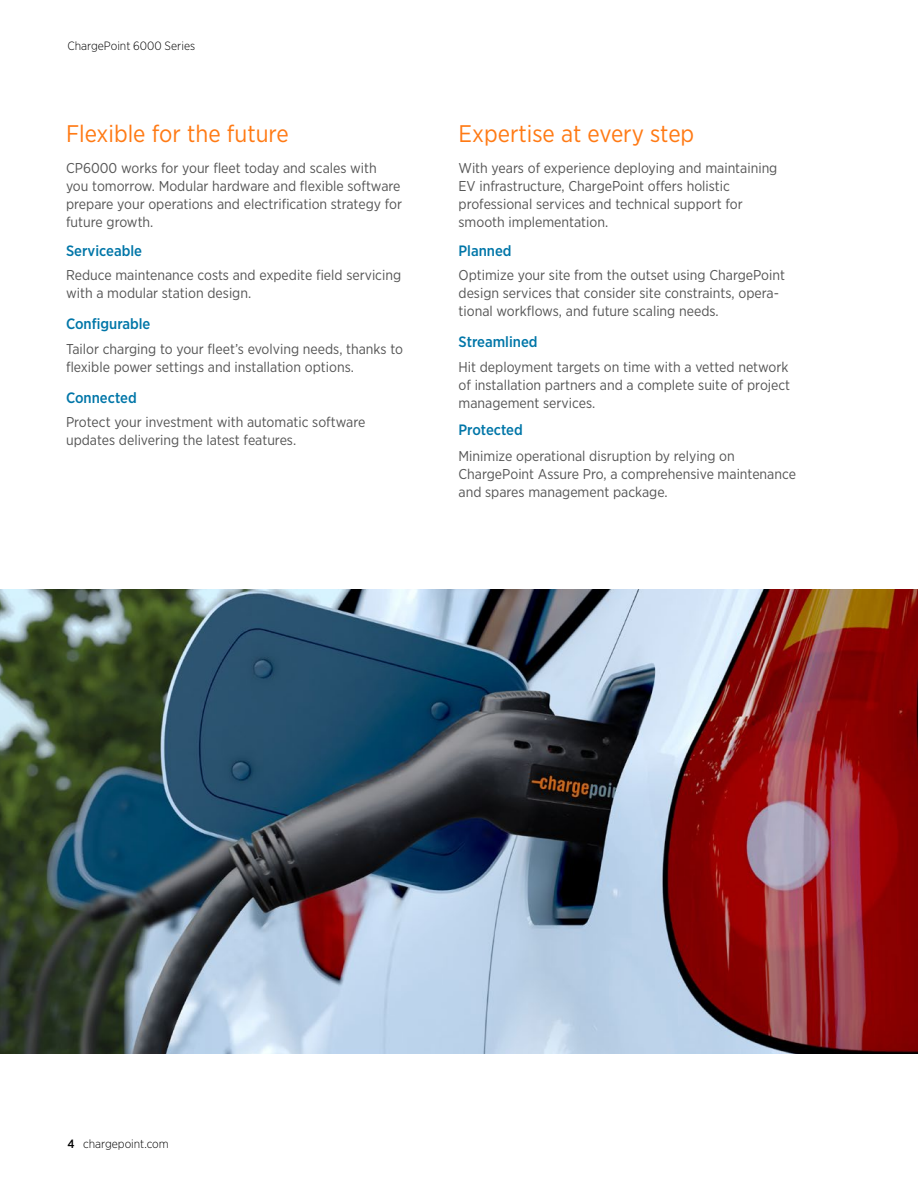
<style>
.page{position:relative;width:918px;height:1188px;background:#fff}
.page>*{position:absolute;margin:0;border:0;box-sizing:border-box;transform-origin:0 0}
.t1{font:24px "Gotham Narrow";color:#ff7a14}
.t2{font:500 15px "Gotham Narrow";color:#0076a8}
.t3{font:14.25px/18px "Gotham Narrow";color:#555}
.t4{font:300 12px "Gotham Narrow";color:#000}
.s1{font-weight:500}
</style>
<div class="page">
<img style="left:0;top:589px;width:918px;height:464px">
<p class="t4" style="left:68px;top:39px;width:129px">ChargePoint 6000 Series</p>
<h1 class="t1" style="left:66px;top:119px;width:224px">Flexible for the future</h1>
<p class="t3" style="left:66px;top:159px;width:338px">CP6000 works for your fleet today and scales with you tomorrow. Modular hardware and flexible software prepare your operations and electrification strategy for future growth.</p>
<p class="t2" style="left:66px;top:241px;width:78px">Serviceable</p>
<p class="t3" style="left:66px;top:266px;width:337px">Reduce maintenance costs and expedite field servicing with a modular station design.</p>
<p class="t2" style="left:66px;top:315px;width:86px">Configurable</p>
<p class="t3" style="left:66px;top:340px;width:339px">Tailor charging to your fleet’s evolving needs, thanks to flexible power settings and installation options.</p>
<p class="t2" style="left:66px;top:388px;width:72px">Connected</p>
<p class="t3" style="left:66px;top:413px;width:301px">Protect your investment with automatic software updates delivering the latest features.</p>
<h1 class="t1" style="left:459px;top:119px;width:237px">Expertise at every step</h1>
<p class="t3" style="left:459px;top:159px;width:320px">With years of experience deploying and maintaining EV infrastructure, ChargePoint offers holistic professional services and technical support for smooth implementation.</p>
<p class="t2" style="left:459px;top:241px;width:55px">Planned</p>
<p class="t3" style="left:459px;top:266px;width:328px">Optimize your site from the outset using ChargePoint design services that consider site constraints, opera&shy;tional workflows, and future scaling needs.</p>
<p class="t2" style="left:459px;top:333px;width:81px">Streamlined</p>
<p class="t3" style="left:459px;top:358px;width:333px">Hit deployment targets on time with a vetted network of installation partners and a complete suite of project management services.</p>
<p class="t2" style="left:459px;top:420px;width:66px">Protected</p>
<p class="t3" style="left:459px;top:447px;width:339px">Minimize operational disruption by relying on<br>ChargePoint Assure Pro, a comprehensive maintenance and spares management package.</p>
<p class="t4" style="left:68px;top:1136px;width:103px"><span class="s1">4</span> chargepoint.com</p>
</div>
